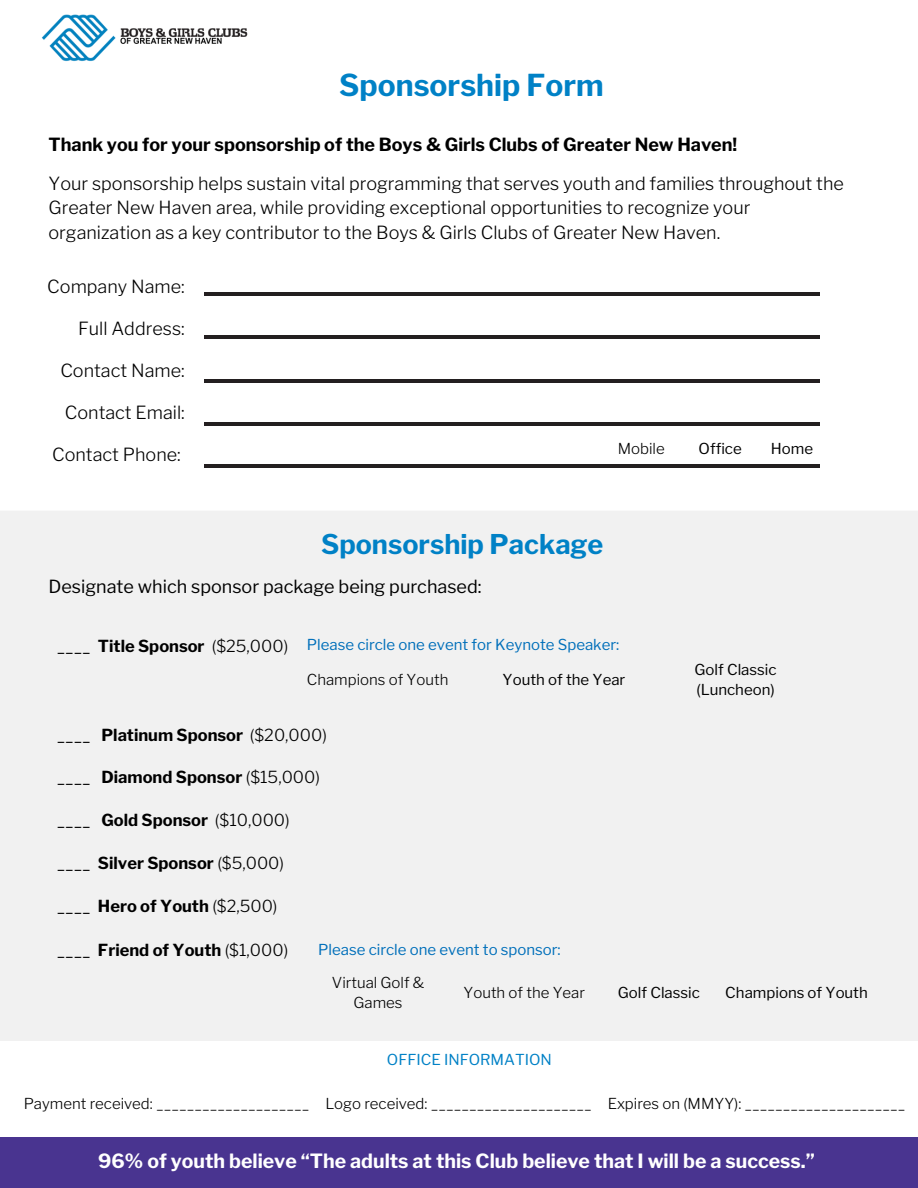
<style>
.page{position:relative;width:918px;height:1188px;background:#fff}
.page>*{position:absolute;margin:0;border:0;box-sizing:border-box;transform-origin:0 0}
.t1{font:700 30px "Libre Franklin";color:#0081c6}
.t2{font:700 27px "Libre Franklin";color:#0081c6}
.t3{font:700 19.5px "Libre Franklin";color:#fff}
.t4{font:300 18px/24.5px "Libre Franklin";color:#000}
.t5{font:700 18px "Libre Franklin";color:#000}
.t6{font:18px "Libre Franklin";color:#000}
.t7{font:700 16.5px "Libre Franklin";color:#000}
.t8{font:300 15px/20.2px "Libre Franklin";color:#000;text-align:center}
.t9{font:15px/20.2px "Libre Franklin";color:#000}
.t10{font:15px "Libre Franklin";color:#006fba}
.t11{font:15px "Libre Franklin";color:#0081c6}
.s1{font-weight:400}
.s2{font-weight:300}
</style>
<div class="page">
<img style="left:41px;top:14px;width:207px;height:48px">
<div style="left:0;top:1138px;width:918px;height:50px;background:#493490"></div>
<div style="left:0;top:511px;width:918px;height:530px;background:#f1f1f1"></div>
<hr style="left:204px;top:293px;width:615px;height:3px;background:#231f20">
<hr style="left:204px;top:335px;width:615px;height:3px;background:#231f20">
<hr style="left:204px;top:380px;width:615px;height:3px;background:#231f20">
<hr style="left:204px;top:422px;width:615px;height:4px;background:#231f20">
<hr style="left:204px;top:465px;width:615px;height:3px;background:#231f20">
<p class="t1" style="left:339px;top:67px;width:266px">Sponsorship Form</p>
<h3 class="t5" style="left:49px;top:134px;width:690px">Thank you for your sponsorship of the Boys &amp; Girls Clubs of Greater New Haven!</h3>
<p class="t4" style="left:49px;top:171px;width:797px">Your sponsorship helps sustain vital programming that serves youth and families throughout the</p>
<p class="t4" style="left:49px;top:196px;width:703px">Greater New Haven area, while providing exceptional opportunities to recognize your organization as a key contributor to the Boys &amp; Girls Clubs of Greater New Haven.</p>
<h2 class="t4" style="left:47px;top:274px;width:139px">Company Name:</h2>
<h3 class="t4" style="left:78px;top:316px;width:108px">Full Address:</h3>
<h3 class="t4" style="left:60px;top:358px;width:126px">Contact Name:</h3>
<p class="t4" style="left:65px;top:400px;width:121px">Contact Email:</p>
<h3 class="t4" style="left:52px;top:442px;width:130px">Contact Phone:</h3>
<p class="t8" style="left:618px;top:438px;width:48px">Mobile</p>
<h3 class="t2" style="left:321px;top:528px;width:284px">Sponsorship Package</h3>
<p class="t6" style="left:49px;top:576px;width:435px">Designate which sponsor package being purchased:</p>
<p class="t9" style="left:699px;top:438px;width:45px">Office</p>
<p class="t9" style="left:771px;top:438px;width:44px">Home</p>
<h3 class="t7" style="left:57px;top:636px;width:233px"><span class="s1">____</span> Title Sponsor <span class="s2">($25,000)</span></h3>
<p class="t10" style="left:307px;top:636px;width:314px">Please circle one event for Keynote Speaker:</p>
<p class="t8" style="left:307px;top:669px;width:143px">Champions of Youth</p>
<p class="t9" style="left:503px;top:669px;width:124px">Youth of the Year</p>
<p class="t9" style="left:695px;top:659px;width:84px">Golf Classic (Luncheon)</p>
<p class="t7" style="left:57px;top:725px;width:272px"><span class="s1">____</span> Platinum Sponsor <span class="s2">($20,000)</span></p>
<p class="t7" style="left:57px;top:767px;width:265px"><span class="s1">____</span> Diamond Sponsor <span class="s2">($15,000)</span></p>
<p class="t7" style="left:57px;top:810px;width:235px"><span class="s1">____</span> Gold Sponsor <span class="s2">($10,000)</span></p>
<p class="t7" style="left:57px;top:853px;width:229px"><span class="s1">____</span> Silver Sponsor <span class="s2">($5,000)</span></p>
<p class="t7" style="left:57px;top:896px;width:222px"><span class="s1">____</span> Hero of Youth <span class="s2">($2,500)</span></p>
<h1 class="t7" style="left:57px;top:940px;width:233px"><span class="s1">____</span> Friend of Youth <span class="s2">($1,000)</span></h1>
<h3 class="t10" style="left:318px;top:941px;width:244px">Please circle one event to sponsor:</h3>
<p class="t8" style="left:332px;top:973px;width:94px">Virtual Golf &amp;<br>Games</p>
<p class="t8" style="left:464px;top:983px;width:123px">Youth of the Year</p>
<p class="t9" style="left:618px;top:983px;width:84px">Golf Classic</p>
<p class="t9" style="left:725px;top:983px;width:144px">Champions of Youth</p>
<p class="t11" style="left:387px;top:1050px;width:166px">OFFICE INFORMATION</p>
<p class="t8" style="left:24px;top:1094px;width:287px">Payment received: ____________________</p>
<p class="t8" style="left:325px;top:1094px;width:268px">Logo received: _____________________</p>
<p class="t8" style="left:608px;top:1094px;width:299px">Expires on (MMYY): _____________________</p>
<h1 class="t3" style="left:98px;top:1150px;width:718px">96% of youth believe “The adults at this Club believe that I will be a success.”</h1>
</div>
